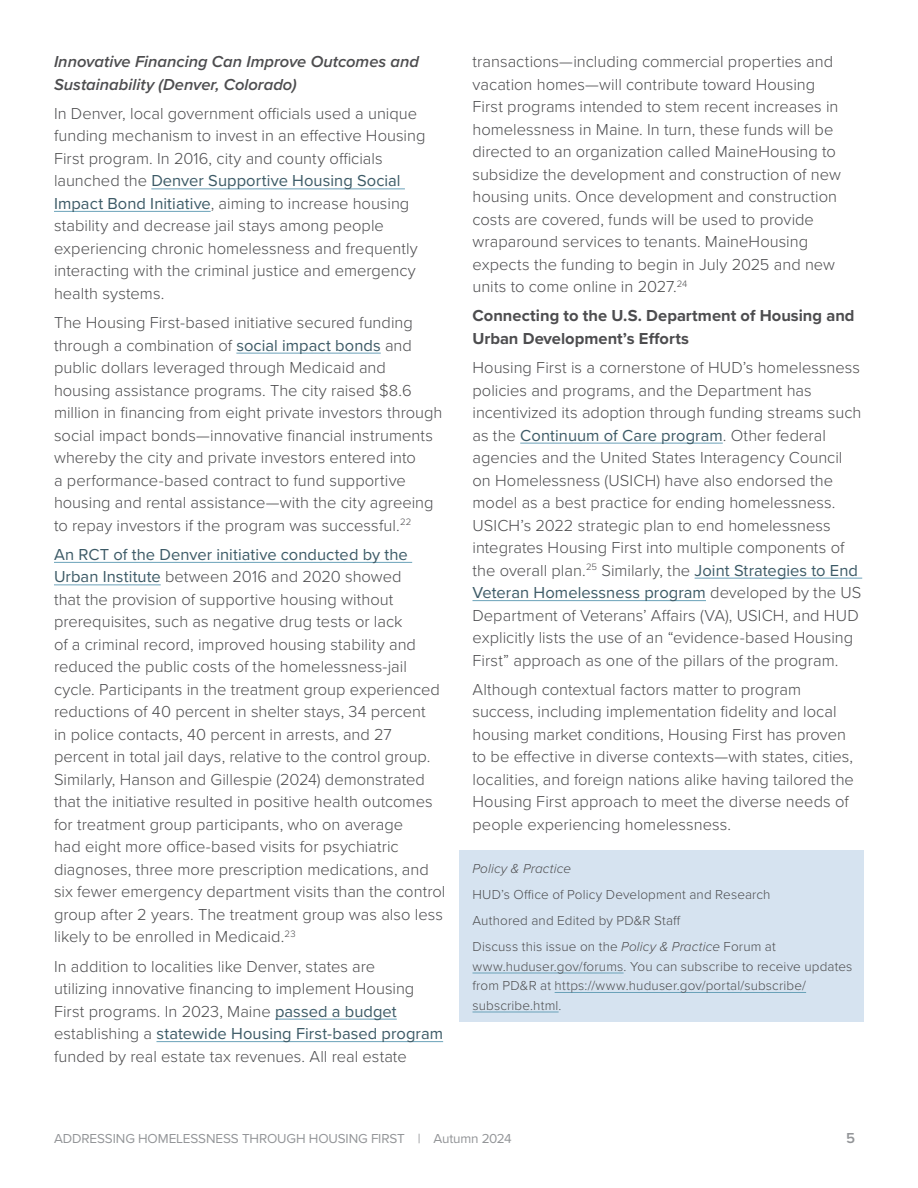
<style>
.page{position:relative;width:918px;height:1188px;background:#fff}
.page>*{position:absolute;margin:0;border:0;box-sizing:border-box;transform-origin:0 0}
.t1{font:300 16.5px/22.5px "Proxima Nova";color:#4d4d4f}
.t2{font:italic 600 16.5px/22.5px "Proxima Nova";color:#4d4d4f}
.t3{font:700 16.5px/22.5px "Proxima Nova";color:#4d4d4f}
.t4{font:600 15px "Proxima Nova";color:#939598}
.t5{font:300 13.5px/19.5px "Proxima Nova";letter-spacing:.01em;color:#4d4d4f}
.t6{font:13.5px "Proxima Nova";letter-spacing:-.01em;color:#939598}
.t7{font:italic 300 13.5px "Proxima Nova";letter-spacing:.005em;color:#4d4d4f}
.s1{font-weight:400;color:#3c5a66}
.s2{font-style:italic}
</style>
<div class="page">
<div style="left:459px;top:850px;width:405px;height:172px;background:#d6e3f0"></div>
<hr style="left:151px;top:188px;width:254px;height:1px;background:#6ba2b9">
<hr style="left:54px;top:211px;width:157px;height:1px;background:#6ba2b9">
<hr style="left:236px;top:353px;width:145px;height:1px;background:#6ba2b9">
<hr style="left:54px;top:562px;width:358px;height:1px;background:#6ba2b9">
<hr style="left:54px;top:584px;width:107px;height:1px;background:#6ba2b9">
<hr style="left:275px;top:1019px;width:122px;height:1px;background:#6ba2b9">
<hr style="left:156px;top:1041px;width:287px;height:1px;background:#6ba2b9">
<hr style="left:520px;top:443px;width:203px;height:1px;background:#6ba2b9">
<hr style="left:695px;top:578px;width:167px;height:1px;background:#6ba2b9">
<hr style="left:472px;top:600px;width:234px;height:1px;background:#6ba2b9">
<hr style="left:472px;top:973px;width:152px;height:1px;background:#6ba2b9">
<hr style="left:555px;top:992px;width:251px;height:1px;background:#6ba2b9">
<hr style="left:472px;top:1012px;width:87px;height:1px;background:#6ba2b9">
<h4 class="t2" style="left:54px;top:50px;width:367px">Innovative Financing Can Improve Outcomes and<br>Sustainability (Denver, Colorado)</h4>
<p class="t1" style="left:54px;top:101px;width:373px">In Denver, local government officials used a unique funding mechanism to invest in an effective Housing First program. In 2016, city and county officials launched the <span class="s1">Denver Supportive Housing Social Impact Bond Initiative</span>, aiming to increase housing stability and decrease jail stays among people experiencing chronic homelessness and frequently interacting with the criminal justice and emergency health systems.</p>
<p class="t1" style="left:54px;top:310px;width:390px">The Housing First-based initiative secured funding through a combination of <span class="s1">social impact bonds</span> and public dollars leveraged through Medicaid and housing assistance programs. The city raised $8.6 million in financing from eight private investors through social impact bonds—innovative financial instruments whereby the city and private investors entered into<br>a performance-based contract to fund supportive housing and rental assistance—with the city agreeing to repay investors if the program was successful.<sup>22</sup></p>
<p class="t1" style="left:54px;top:542px;width:393px"><span class="s1">An RCT of the Denver initiative conducted by the Urban Institute</span> between 2016 and 2020 showed<br>that the provision of supportive housing without prerequisites, such as negative drug tests or lack<br>of a criminal record, improved housing stability and reduced the public costs of the homelessness-jail cycle. Participants in the treatment group experienced reductions of 40 percent in shelter stays, 34 percent<br>in police contacts, 40 percent in arrests, and 27 percent in total jail days, relative to the control group.<br>Similarly, Hanson and Gillespie (2024) demonstrated that the initiative resulted in positive health outcomes for treatment group participants, who on average<br>had eight more office-based visits for psychiatric diagnoses, three more prescription medications, and six fewer emergency department visits than the control group after 2 years. The treatment group was also less likely to be enrolled in Medicaid.<sup>23</sup></p>
<p class="t1" style="left:54px;top:954px;width:391px">In addition to localities like Denver, states are<br>utilizing innovative financing to implement Housing First programs. In 2023, Maine <span class="s1">passed a budget </span>establishing a <span class="s1">statewide Housing First-based program </span>funded by real estate tax revenues. All real estate</p>
<p class="t1" style="left:472px;top:49px;width:370px">transactions—including commercial properties and vacation homes—will contribute toward Housing First programs intended to stem recent increases in homelessness in Maine. In turn, these funds will be directed to an organization called MaineHousing to subsidize the development and construction of new housing units. Once development and construction costs are covered, funds will be used to provide wraparound services to tenants. MaineHousing expects the funding to begin in July 2025 and new units to come online in 2027.<sup>24</sup></p>
<h3 class="t3" style="left:472px;top:304px;width:384px">Connecting to the U.S. Department of Housing and<br>Urban Development’s Efforts</h3>
<p class="t1" style="left:472px;top:355px;width:390px">Housing First is a cornerstone of HUD’s homelessness policies and programs, and the Department has incentivized its adoption through funding streams such as the <span class="s1">Continuum of Care program</span>. Other federal agencies and the United States Interagency Council on Homelessness (USICH) have also endorsed the model as a best practice for ending homelessness.<br>USICH’s 2022 strategic plan to end homelessness integrates Housing First into multiple components of the overall plan.<sup>25</sup> Similarly, the <span class="s1">Joint Strategies to End Veteran Homelessness program</span> developed by the US Department of Veterans’ Affairs (VA), USICH, and HUD explicitly lists the use of an “evidence-based Housing First” approach as one of the pillars of the program.</p>
<p class="t1" style="left:472px;top:677px;width:383px">Although contextual factors matter to program success, including implementation fidelity and local housing market conditions, Housing First has proven to be effective in diverse contexts—with states, cities, localities, and foreign nations alike having tailored the Housing First approach to meet the diverse needs of people experiencing homelessness.</p>
<p class="t7" style="left:472px;top:858px;width:100px">Policy &amp; Practice</p>
<p class="t5" style="left:472px;top:884px;width:300px">HUD’s Office of Policy Development and Research</p>
<p class="t5" style="left:472px;top:910px;width:210px">Authored and Edited by PD&amp;R Staff</p>
<p class="t5" style="left:472px;top:936px;width:381px">Discuss this issue on the <span class="s2">Policy &amp; Practice</span> Forum at www.huduser.gov/forums. You can subscribe to receive updates from PD&amp;R at https://www.huduser.gov/portal/subscribe/ subscribe.html.</p>
<p class="t6" style="left:54px;top:1128px;width:459px">ADDRESSING HOMELESSNESS THROUGH HOUSING FIRST | Autumn 2024</p>
<p class="t4" style="left:846px;top:1127px;width:10px">5</p>
</div>
